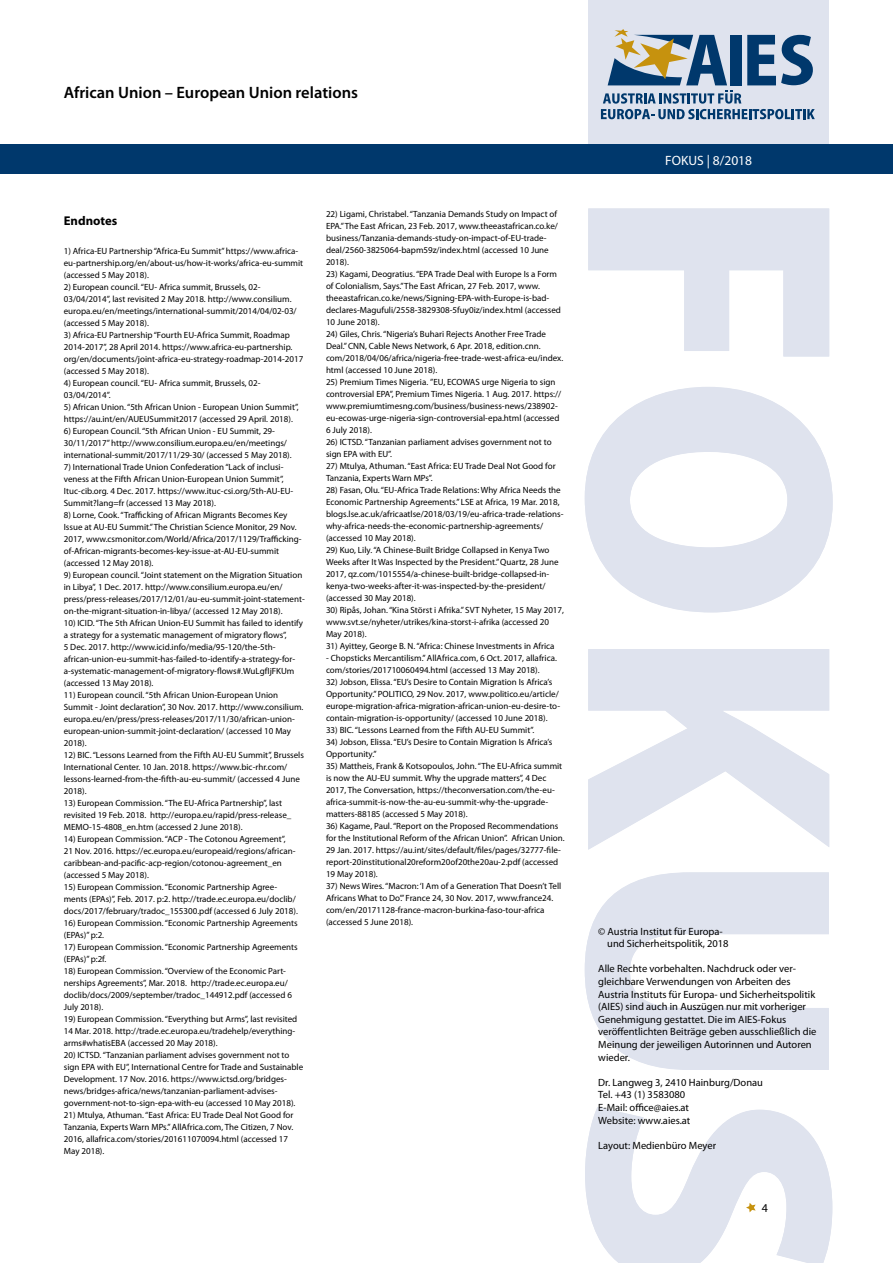
<style>
.page{position:relative;width:893px;height:1263px;background:#fff}
.page>*{position:absolute;margin:0;border:0;box-sizing:border-box;transform-origin:0 0}
.t1{font:600 16.5px "Myriad Pro";color:#000}
.t2{font:13.5px "Myriad Pro";color:#fff}
.t3{font:700 12.75px "Myriad Pro";color:#000}
.t4{font:12px "Myriad Pro";color:#000}
.t5{font:10.5px/12.6px "Myriad Pro";color:#000}
.t6{font:9px/12px "Myriad Pro";color:#000}
</style>
<div class="page">
<div style="left:588px;top:0;width:241px;height:171px;background:#dfe3ee"></div>
<svg style="left:585px;top:208px;width:248px;height:1055px;fill:#dfe3ee"></svg>
<div style="left:0;top:145px;width:893px;height:29px;background:#00386c"></div>
<svg style="left:746px;top:1203px;width:10px;height:9px"></svg>
<svg style="left:601px;top:29px;width:214px;height:90px"></svg>
<h1 class="t1" style="left:64px;top:82px;width:296px">African Union – European Union relations</h1>
<h3 class="t3" style="left:64px;top:213px;width:55px">Endnotes</h3>
<p class="t6" style="left:64px;top:245px;width:241px">1) Africa-EU Partnership “Africa-Eu Summit” https://www.africa&shy;eu-partnership.org/en/about-us/how-it-works/africa-eu-summit (accessed 5 May 2018).</p>
<p class="t6" style="left:64px;top:281px;width:234px">2) European council. “EU- Africa summit, Brussels, 02- 03/04/2014”, last revisited 2 May 2018. http://www.consilium. europa.eu/en/meetings/international-summit/2014/04/02-03/ (accessed 5 May 2018).</p>
<p class="t6" style="left:64px;top:329px;width:241px">3) Africa-EU Partnership “Fourth EU-Africa Summit, Roadmap 2014-2017”, 28 April 2014. https://www.africa-eu-partnership. org/en/documents/joint-africa-eu-strategy-roadmap-2014-2017 (accessed 5 May 2018).</p>
<p class="t6" style="left:64px;top:377px;width:198px">4) European council. “EU- Africa summit, Brussels, 02-<br>03/04/2014”.</p>
<p class="t6" style="left:64px;top:401px;width:237px">5) African Union. “5th African Union - European Union Summit”, https://au.int/en/AUEUSummit2017 (accessed 29 April. 2018).</p>
<p class="t6" style="left:64px;top:425px;width:229px">6) European Council. “5th African Union - EU Summit, 29-<br>30/11/2017” http://www.consilium.europa.eu/en/meetings/ international-summit/2017/11/29-30/ (accessed 5 May 2018).</p>
<p class="t6" style="left:64px;top:461px;width:231px">7) International Trade Union Confederation “Lack of inclusi&shy;veness at the Fifth African Union-European Union Summit”, Ituc-cib.org. 4 Dec. 2017. https://www.ituc-csi.org/5th-AU-EU-Summit?lang=fr (accessed 13 May 2018).</p>
<p class="t6" style="left:64px;top:509px;width:239px">8) Lorne, Cook. “Trafficking of African Migrants Becomes Key Issue at AU-EU Summit.” The Christian Science Monitor, 29 Nov.<br>2017, www.csmonitor.com/World/Africa/2017/1129/Trafficking&shy;of-African-migrants-becomes-key-issue-at-AU-EU-summit (accessed 12 May 2018).</p>
<p class="t6" style="left:64px;top:569px;width:242px">9) European council. “Joint statement on the Migration Situation in Libya”, 1 Dec. 2017. http://www.consilium.europa.eu/en/ press/press-releases/2017/12/01/au-eu-summit-joint-statement&shy;on-the-migrant-situation-in-libya/ (accessed 12 May 2018).</p>
<p class="t6" style="left:64px;top:617px;width:241px">10) ICID. “The 5th African Union-EU Summit has failed to identify a strategy for a systematic management of migratory flows”,<br>5 Dec. 2017. http://www.icid.info/media/95-120/the-5th&shy;african-union-eu-summit-has-failed-to-identify-a-strategy-for&shy;a-systematic-management-of-migratory-flows#.WuLgfIjFKUm (accessed 13 May 2018).</p>
<p class="t6" style="left:64px;top:689px;width:241px">11) European council. “5th African Union-European Union Summit - Joint declaration”, 30 Nov. 2017. http://www.consilium. europa.eu/en/press/press-releases/2017/11/30/african-union&shy;european-union-summit-joint-declaration/ (accessed 10 May 2018).</p>
<p class="t6" style="left:64px;top:749px;width:242px">12) BIC. “Lessons Learned from the Fifth AU-EU Summit”, Brussels International Center. 10 Jan. 2018. https://www.bic-rhr.com/ lessons-learned-from-the-fifth-au-eu-summit/ (accessed 4 June 2018).</p>
<p class="t6" style="left:64px;top:797px;width:229px">13) European Commission. “The EU-Africa Partnership”, last revisited 19 Feb. 2018. http://europa.eu/rapid/press-release_<br>MEMO-15-4808_en.htm (accessed 2 June 2018).</p>
<p class="t6" style="left:64px;top:833px;width:233px">14) European Commission. “ACP - The Cotonou Agreement”, 21 Nov. 2016. https://ec.europa.eu/europeaid/regions/african&shy;caribbean-and-pacific-acp-region/cotonou-agreement_en (accessed 5 May 2018).</p>
<p class="t6" style="left:64px;top:881px;width:236px">15) European Commission. “Economic Partnership Agree&shy;ments (EPAs)”, Feb. 2017. p:2. http://trade.ec.europa.eu/doclib/ docs/2017/february/tradoc_155300.pdf (accessed 6 July 2018).</p>
<p class="t6" style="left:64px;top:917px;width:235px">16) European Commission. “Economic Partnership Agreements (EPAs)” p:2.</p>
<p class="t6" style="left:64px;top:941px;width:235px">17) European Commission. “Economic Partnership Agreements (EPAs)” p:2f.</p>
<p class="t6" style="left:64px;top:965px;width:230px">18) European Commission. “Overview of the Economic Part&shy;nerships Agreements”, Mar. 2018. http://trade.ec.europa.eu/ doclib/docs/2009/september/tradoc_144912.pdf (accessed 6<br>July 2018).</p>
<p class="t6" style="left:64px;top:1013px;width:235px">19) European Commission. “Everything but Arms”, last revisited<br>14 Mar. 2018. http://trade.ec.europa.eu/tradehelp/everything&shy;arms#whatisEBA (accessed 20 May 2018).</p>
<p class="t6" style="left:64px;top:1049px;width:241px">20) ICTSD. “Tanzanian parliament advises government not to sign EPA with EU”, International Centre for Trade and Sustainable Development. 17 Nov. 2016. https://www.ictsd.org/bridges&shy;news/bridges-africa/news/tanzanian-parliament-advises&shy;government-not-to-sign-epa-with-eu (accessed 10 May 2018).</p>
<p class="t6" style="left:64px;top:1109px;width:231px">21) Mtulya, Athuman. “East Africa: EU Trade Deal Not Good for Tanzania, Experts Warn MPs.” AllAfrica.com, The Citizen, 7 Nov.<br>2016, allafrica.com/stories/201611070094.html (accessed 17<br>May 2018).</p>
<p class="t6" style="left:326px;top:207px;width:233px">22) Ligami, Christabel. “Tanzania Demands Study on Impact of EPA.” The East African, 23 Feb. 2017, www.theeastafrican.co.ke/ business/Tanzania-demands-study-on-impact-of-EU-trade&shy;deal/2560-3825064-bapm59z/index.html (accessed 10 June 2018).</p>
<p class="t6" style="left:326px;top:267px;width:236px">23) Kagami, Deogratius. “EPA Trade Deal with Europe Is a Form of Colonialism, Says.” The East African, 27 Feb. 2017, www. theeastafrican.co.ke/news/Signing-EPA-with-Europe-is-bad&shy;declares-Magufuli/2558-3829308-5fuy0iz/index.html (accessed 10 June 2018).</p>
<p class="t6" style="left:326px;top:327px;width:239px">24) Giles, Chris. “Nigeria’s Buhari Rejects Another Free Trade Deal.” CNN, Cable News Network, 6 Apr. 2018, edition.cnn. com/2018/04/06/africa/nigeria-free-trade-west-africa-eu/index. html (accessed 10 June 2018).</p>
<p class="t6" style="left:326px;top:375px;width:237px">25) Premium Times Nigeria. ”EU, ECOWAS urge Nigeria to sign controversial EPA”, Premium Times Nigeria. 1 Aug. 2017. https:// www.premiumtimesng.com/business/business-news/238902- eu-ecowas-urge-nigeria-sign-controversial-epa.html (accessed 6 July 2018).</p>
<p class="t6" style="left:326px;top:435px;width:227px">26) ICTSD. “Tanzanian parliament advises government not to sign EPA with EU”.</p>
<p class="t6" style="left:326px;top:459px;width:231px">27) Mtulya, Athuman. “East Africa: EU Trade Deal Not Good for<br>Tanzania, Experts Warn MPs”.</p>
<p class="t6" style="left:326px;top:483px;width:239px">28) Fasan, Olu. “EU-Africa Trade Relations: Why Africa Needs the Economic Partnership Agreements.” LSE at Africa, 19 Mar. 2018, blogs.lse.ac.uk/africaatlse/2018/03/19/eu-africa-trade-relations&shy;why-africa-needs-the-economic-partnership-agreements/ (accessed 10 May 2018).</p>
<p class="t6" style="left:326px;top:543px;width:234px">29) Kuo, Lily. “A Chinese-Built Bridge Collapsed in Kenya Two Weeks after It Was Inspected by the President.” Quartz, 28 June 2017, qz.com/1015554/a-chinese-built-bridge-collapsed-in&shy;kenya-two-weeks-after-it-was-inspected-by-the-president/ (accessed 30 May 2018).</p>
<p class="t6" style="left:326px;top:603px;width:240px">30) Ripås, Johan. “Kina Störst i Afrika.” SVT Nyheter, 15 May 2017, www.svt.se/nyheter/utrikes/kina-storst-i-afrika (accessed 20<br>May 2018).</p>
<p class="t6" style="left:326px;top:639px;width:230px">31) Ayittey, George B. N. “Africa: Chinese Investments in Africa</p>
<p class="t6" style="left:326px;top:651px;width:232px">- Chopsticks Mercantilism.” AllAfrica.com, 6 Oct. 2017, allafrica. com/stories/201710060494.html (accessed 13 May 2018).</p>
<p class="t6" style="left:326px;top:675px;width:236px">32) Jobson, Elissa. “EU’s Desire to Contain Migration Is Africa’s Opportunity.” POLITICO, 29 Nov. 2017, www.politico.eu/article/ europe-migration-africa-migration-african-union-eu-desire-to&shy;contain-migration-is-opportunity/ (accessed 10 June 2018).</p>
<p class="t6" style="left:326px;top:723px;width:210px">33) BIC. “Lessons Learned from the Fifth AU-EU Summit”.</p>
<p class="t6" style="left:326px;top:735px;width:228px">34) Jobson, Elissa. “EU’s Desire to Contain Migration Is Africa’s<br>Opportunity.”</p>
<p class="t6" style="left:326px;top:759px;width:238px">35) Mattheis, Frank &amp; Kotsopoulos, John. “The EU-Africa summit is now the AU-EU summit. Why the upgrade matters”, 4 Dec 2017, The Conversation, https://theconversation.com/the-eu&shy;africa-summit-is-now-the-au-eu-summit-why-the-upgrade&shy;matters-88185 (accessed 5 May 2018).</p>
<p class="t6" style="left:326px;top:819px;width:240px">36) Kagame, Paul. “Report on the Proposed Recommendations for the Institutional Reform of the African Union”. African Union.<br>29 Jan. 2017. https://au.int/sites/default/files/pages/32777-file&shy;report-20institutional20reform20of20the20au-2.pdf (accessed 19 May 2018).</p>
<p class="t6" style="left:326px;top:879px;width:237px">37) News Wires. “Macron: ‘I Am of a Generation That Doesn’t Tell Africans What to Do’.” France 24, 30 Nov. 2017, www.france24. com/en/20171128-france-macron-burkina-faso-tour-africa (accessed 5 June 2018).</p>
<h2 class="t2" style="left:665px;top:152px;width:88px">FOKUS | 8/2018</h2>
<p class="t5" style="left:607px;top:925px;width:123px;text-indent:-9px">© Austria Institut für Europa&shy;und Sicherheitspolitik, 2018</p>
<p class="t5" style="left:598px;top:962px;width:220px">Alle Rechte vorbehalten. Nachdruck oder ver&shy;gleichbare Verwendungen von Arbeiten des Austria Instituts für Europa- und Sicherheitspolitik (AIES) sind auch in Auszügen nur mit vorheriger Genehmigung gestattet. Die im AIES-Fokus veröffentlichten Beiträge geben ausschließlich die Meinung der jeweiligen Autorinnen und Autoren wieder.</p>
<p class="t5" style="left:598px;top:1076px;width:166px">Dr. Langweg 3, 2410 Hainburg/Donau<br>Tel. +43 (1) 3583080<br>E-Mail: office@aies.at<br>Website: www.aies.at</p>
<p class="t5" style="left:598px;top:1139px;width:119px">Layout: Medienbüro Meyer</p>
<h3 class="t4" style="left:762px;top:1200px;width:8px">4</h3>
</div>
